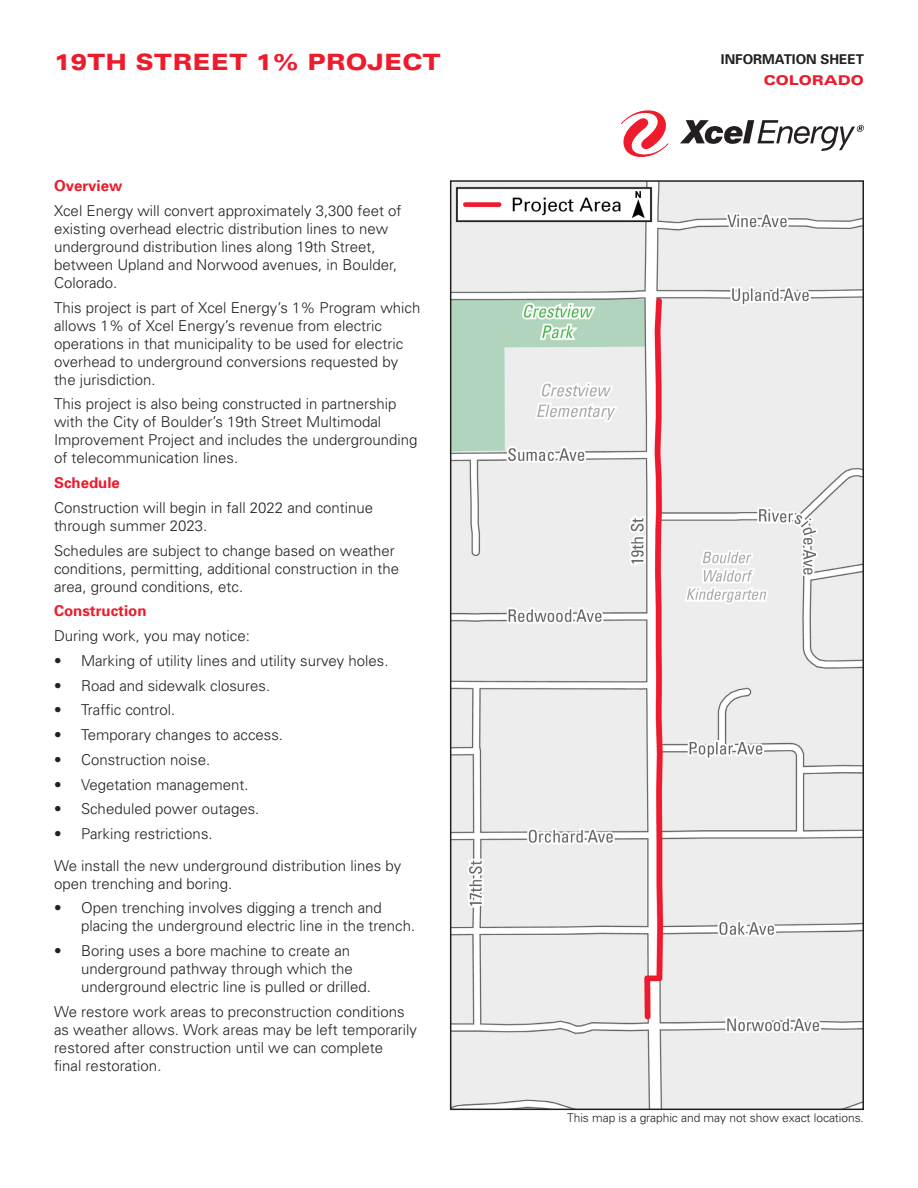
<style>
.page{position:relative;width:918px;height:1188px;background:#fff}
.page>*{position:absolute;margin:0;border:0;box-sizing:border-box;transform-origin:0 0}
.t1{font:900 expanded 22.5px "Univers";color:#ee1b2c}
.Main_Head{font:300 15px/18px "Univers";color:#231f20}
.Main_Head-2{font:700 15px "Univers";color:#ee1b2c}
.t2{font:700 13.5px "Univers";color:#231f20}
.t3{font:900 expanded 13.5px "Univers";color:#ee1b2c}
.t4{font:300 12px "Univers";letter-spacing:-.005em;color:#231f20}
</style>
<div class="page">
<img style="left:453px;top:183px;width:408px;height:924px">
<div style="left:450px;top:180px;width:414px;height:930px;border:2px solid #231f20"></div>
<svg style="left:621px;top:110px;width:47px;height:47px"></svg>
<svg style="left:680px;top:120px;width:184px;height:31px"></svg>
<p class="t1" style="left:54px;top:49px;width:388px">19TH STREET 1% PROJECT</p>
<p class="t2" style="left:721px;top:51px;width:145px">INFORMATION SHEET</p>
<p class="t3" style="left:764px;top:72px;width:102px">COLORADO</p>
<p class="Main_Head-2" style="left:54px;top:177px;width:70px">Overview</p>
<p class="Main_Head" style="left:54px;top:202px;width:349px">Xcel Energy will convert approximately 3,300 feet of existing overhead electric distribution lines to new underground distribution lines along 19th Street, between Upland and Norwood avenues, in Boulder, Colorado.</p>
<p class="Main_Head" style="left:54px;top:298px;width:368px">This project is part of Xcel Energy’s 1% Program which allows 1% of Xcel Energy’s revenue from electric operations in that municipality to be used for electric overhead to underground conversions requested by the jurisdiction.</p>
<p class="Main_Head" style="left:54px;top:395px;width:365px">This project is also being constructed in partnership with the City of Boulder’s 19th Street Multimodal Improvement Project and includes the undergrounding of telecommunication lines.</p>
<p class="Main_Head-2" style="left:54px;top:474px;width:67px">Schedule</p>
<p class="Main_Head" style="left:54px;top:499px;width:321px">Construction will begin in fall 2022 and continue through summer 2023.</p>
<p class="Main_Head" style="left:54px;top:541px;width:347px">Schedules are subject to change based on weather conditions, permitting, additional construction in the area, ground conditions, etc.</p>
<p class="Main_Head-2" style="left:54px;top:602px;width:94px">Construction</p>
<p class="Main_Head" style="left:54px;top:627px;width:197px">During work, you may notice:</p>
<p class="Main_Head" style="left:54px;top:652px;width:336px">• Marking of utility lines and utility survey holes.</p>
<p class="Main_Head" style="left:54px;top:676px;width:218px">• Road and sidewalk closures.</p>
<p class="Main_Head" style="left:54px;top:701px;width:123px">• Traffic control.</p>
<p class="Main_Head" style="left:54px;top:726px;width:231px">• Temporary changes to access.</p>
<p class="Main_Head" style="left:54px;top:751px;width:158px">• Construction noise.</p>
<p class="Main_Head" style="left:54px;top:775px;width:196px">• Vegetation management.</p>
<p class="Main_Head" style="left:54px;top:800px;width:207px">• Scheduled power outages.</p>
<p class="Main_Head" style="left:54px;top:825px;width:160px">• Parking restrictions.</p>
<p class="Main_Head" style="left:54px;top:856px;width:349px">We install the new underground distribution lines by open trenching and boring.</p>
<p class="Main_Head" style="left:81px;top:899px;width:336px;text-indent:-27px">• Open trenching involves digging a trench and placing the underground electric line in the trench.</p>
<p class="Main_Head" style="left:81px;top:942px;width:292px;text-indent:-27px">• Boring uses a bore machine to create an underground pathway through which the underground electric line is pulled or drilled.</p>
<p class="Main_Head" style="left:54px;top:1003px;width:365px">We restore work areas to preconstruction conditions as weather allows. Work areas may be left temporarily restored after construction until we can complete<br>final restoration.</p>
<p class="t4" style="left:567px;top:1111px;width:298px">This map is a graphic and may not show exact locations.</p>
</div>
